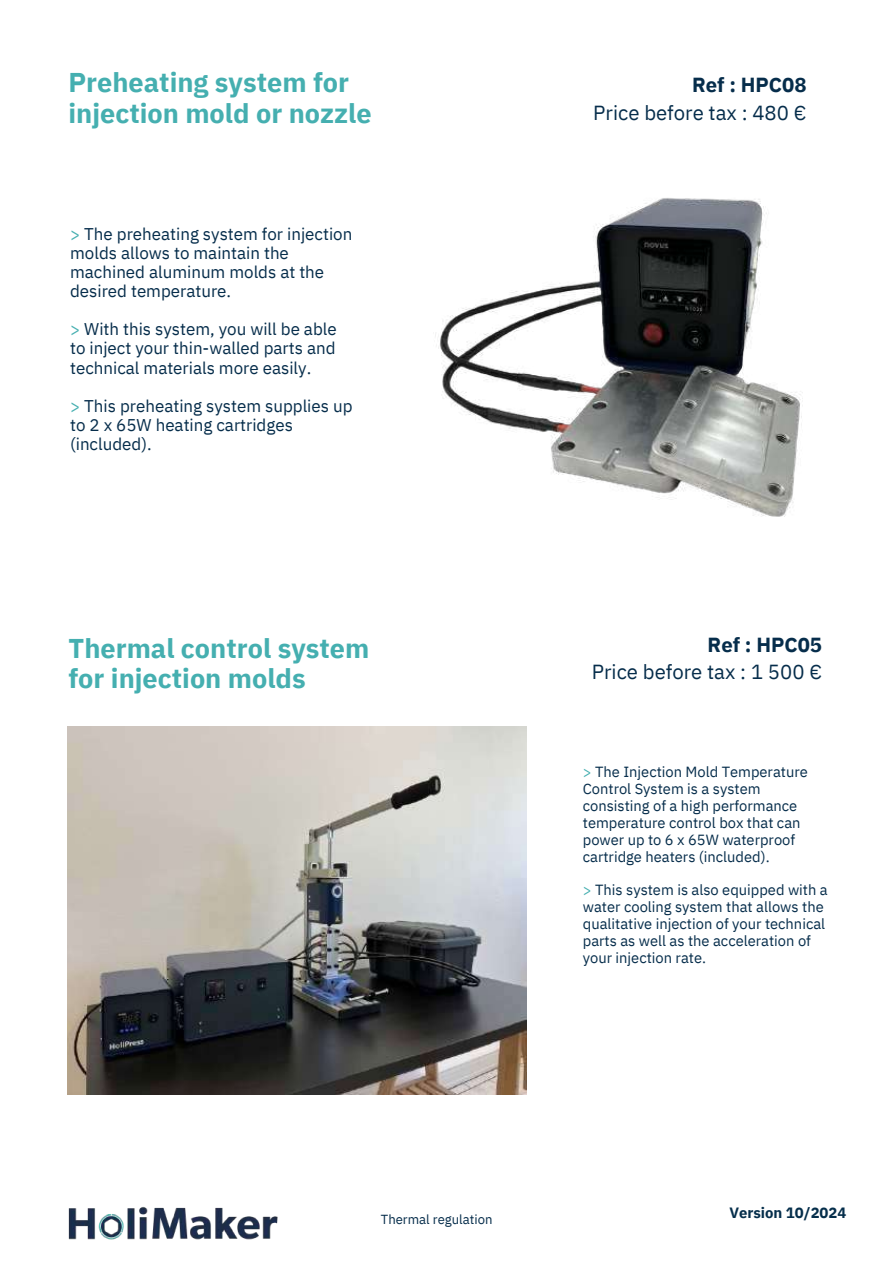
<style>
.page{position:relative;width:894px;height:1264px;background:#fff}
.page>*{position:absolute;margin:0;border:0;box-sizing:border-box;transform-origin:0 0}
.t1{font:700 27.15px/30.3px "IBM Plex Sans";color:#45afb0}
.t2{font:20.25px "IBM Plex Sans";color:#062d4b}
.t3{font:700 20.25px "IBM Plex Sans";color:#062d4b}
.t4{font:16.95px/19.2px "IBM Plex Sans";color:#062d4b}
.t5{font:700 14.85px "IBM Plex Sans";color:#052e4b}
.t6{font:14.7px/16.8px "IBM Plex Sans";color:#062d4b}
.t7{font:13.05px "IBM Plex Sans";color:#062d4b}
.s1{color:#45afb0}
</style>
<div class="page">
<img style="left:435px;top:198px;width:368px;height:319px">
<img style="left:67px;top:726px;width:459px;height:368px">
<img style="left:68px;top:1207px;width:210px;height:33px">
<h1 class="t1" style="left:68px;top:67px;width:304px">Preheating system for injection mold or nozzle</h1>
<h2 class="t3" style="left:692px;top:71px;width:116px">Ref : HPC08</h2>
<h2 class="t2" style="left:593px;top:100px;width:215px">Price before tax : 480 €</h2>
<p class="t4" style="left:70px;top:223px;width:284px"><span class="s1">&gt;</span> The preheating system for injection molds allows to maintain the machined aluminum molds at the desired temperature.</p>
<p class="t4" style="left:70px;top:319px;width:268px;text-align:justify"><span class="s1">&gt;</span> With this system, you will be able to inject your thin-walled parts and technical materials more easily.</p>
<p class="t4" style="left:70px;top:396px;width:284px"><span class="s1">&gt;</span> This preheating system supplies up to 2 x 65W heating cartridges (included).</p>
<h1 class="t1" style="left:68px;top:632px;width:302px">Thermal control system for injection molds</h1>
<h2 class="t3" style="left:707px;top:631px;width:116px">Ref : HPC05</h2>
<h2 class="t2" style="left:591px;top:658px;width:232px">Price before tax : 1 500 €</h2>
<p class="t6" style="left:582px;top:763px;width:226px"><span class="s1">&gt;</span> The Injection Mold Temperature<br>Control System is a system consisting of a high performance temperature control box that can power up to 6 x 65W waterproof cartridge heaters (included).</p>
<p class="t6" style="left:582px;top:881px;width:246px"><span class="s1">&gt;</span> This system is also equipped with a water cooling system that allows the qualitative injection of your technical parts as well as the acceleration of your injection rate.</p>
<p class="t7" style="left:381px;top:1210px;width:113px">Thermal regulation</p>
<p class="t5" style="left:729px;top:1202px;width:118px">Version 10/2024</p>
</div>
